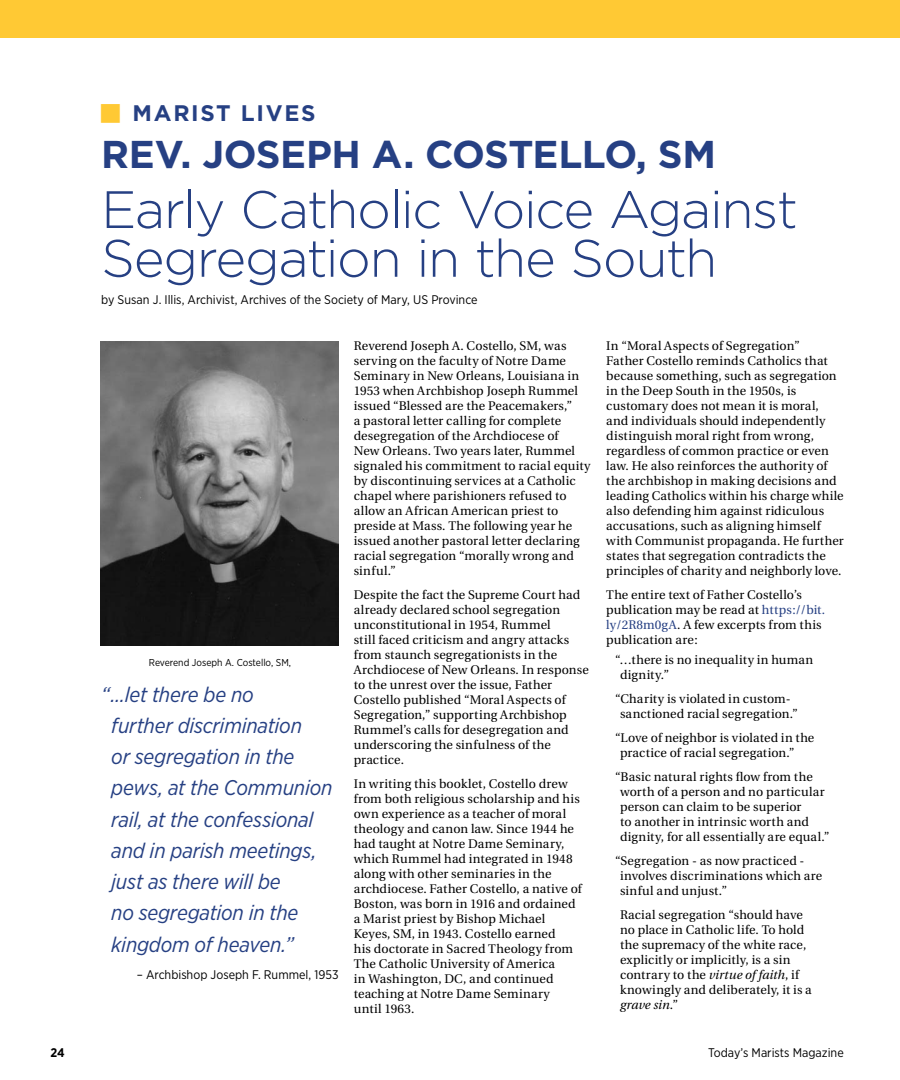
<style>
.page{position:relative;width:900px;height:1080px;background:#fff}
.page>*{position:absolute;margin:0;border:0;box-sizing:border-box;transform-origin:0 0}
.t1{font:300 52.5px/48.8px "Gotham";letter-spacing:-.03em;color:#264083}
.t2{font:700 38.75px "Gotham";letter-spacing:-.015em;color:#264083}
.t3{font:700 22.5px "Gotham";letter-spacing:.075em;color:#264083}
.t4{font:italic 21.25px/31.2px "Gotham Narrow";letter-spacing:-.01em;color:#264083}
.t5{font:12.5px/15px "Utopia";letter-spacing:.01em;color:#000}
.t6{font:12.5px "Gotham Narrow";color:#000}
.t7{font:700 12.5px "Gotham Narrow";color:#000}
.t8{font:10px "Gotham Narrow";color:#000}
.s1{color:#264083}
.s2{font-style:italic}
</style>
<div class="page">
<img style="left:101px;top:341px;width:238px;height:304px">
<div style="left:0;top:0;width:900px;height:38px;background:#ffc934"></div>
<h3 class="t3" style="left:133px;top:98px;width:184px">MARIST LIVES</h3>
<h2 class="t2" style="left:101px;top:129px;width:616px">REV. JOSEPH A. COSTELLO, SM</h2>
<h1 class="t1" style="left:101px;top:184px;width:698px">Early Catholic Voice Against<br>Segregation in the South</h1>
<p class="t6" style="left:101px;top:292px;width:378px">by Susan J. Illis, Archivist, Archives of the Society of Mary, US Province</p>
<p class="t8" style="left:149px;top:656px;width:144px">Reverend Joseph A. Costello, SM,</p>
<h3 class="t4" style="left:111px;top:678px;width:223px;text-indent:-10px">“…let there be no<br>further discrimination<br>or segregation in the pews, at the Communion rail, at the confessional and in parish meetings, just as there will be<br>no segregation in the kingdom of heaven.”</h3>
<p class="t6" style="left:137px;top:967px;width:203px">– Archbishop Joseph F. Rummel, 1953</p>
<p class="t5" style="left:354px;top:339px;width:238px">Reverend Joseph A. Costello, SM, was serving on the faculty of Notre Dame Seminary in New Orleans, Louisiana in 1953 when Archbishop Joseph Rummel issued “Blessed are the Peacemakers,”<br>a pastoral letter calling for complete desegregation of the Archdiocese of<br>New Orleans. Two years later, Rummel signaled his commitment to racial equity by discontinuing services at a Catholic chapel where parishioners refused to allow an African American priest to preside at Mass. The following year he issued another pastoral letter declaring racial segregation “morally wrong and sinful.”</p>
<p class="t5" style="left:354px;top:588px;width:237px">Despite the fact the Supreme Court had already declared school segregation unconstitutional in 1954, Rummel<br>still faced criticism and angry attacks from staunch segregationists in the Archdiocese of New Orleans. In response to the unrest over the issue, Father Costello published “Moral Aspects of Segregation,” supporting Archbishop Rummel’s calls for desegregation and underscoring the sinfulness of the practice.</p>
<p class="t5" style="left:354px;top:777px;width:230px">In writing this booklet, Costello drew from both religious scholarship and his own experience as a teacher of moral theology and canon law. Since 1944 he had taught at Notre Dame Seminary, which Rummel had integrated in 1948 along with other seminaries in the archdiocese. Father Costello, a native of Boston, was born in 1916 and ordained a Marist priest by Bishop Michael Keyes, SM, in 1943. Costello earned<br>his doctorate in Sacred Theology from The Catholic University of America<br>in Washington, DC, and continued teaching at Notre Dame Seminary<br>until 1963.</p>
<p class="t5" style="left:606px;top:339px;width:239px">In “Moral Aspects of Segregation”<br>Father Costello reminds Catholics that because something, such as segregation in the Deep South in the 1950s, is customary does not mean it is moral, and individuals should independently distinguish moral right from wrong, regardless of common practice or even law. He also reinforces the authority of the archbishop in making decisions and leading Catholics within his charge while also defending him against ridiculous accusations, such as aligning himself with Communist propaganda. He further states that segregation contradicts the principles of charity and neighborly love.</p>
<p class="t5" style="left:606px;top:588px;width:220px">The entire text of Father Costello’s publication may be read at <span class="s1">https://bit. ly/2R8m0gA</span>. A few excerpts from this publication are:</p>
<p class="t5" style="left:620px;top:652px;width:195px;text-indent:-5px">“…there is no inequality in human dignity.”</p>
<p class="t5" style="left:615px;top:691px;width:184px;text-align:center">“Charity is violated in custom&shy;sanctioned racial segregation.”</p>
<p class="t5" style="left:620px;top:730px;width:196px;text-indent:-5px">“Love of neighbor is violated in the practice of racial segregation.”</p>
<p class="t5" style="left:620px;top:769px;width:211px;text-indent:-5px">“Basic natural rights flow from the worth of a person and no particular person can claim to be superior<br>to another in intrinsic worth and dignity, for all essentially are equal.”</p>
<p class="t5" style="left:620px;top:853px;width:204px;text-indent:-5px">“Segregation - as now practiced - involves discriminations which are sinful and unjust.”</p>
<p class="t5" style="left:620px;top:907px;width:193px">Racial segregation “should have no place in Catholic life. To hold the supremacy of the white race, explicitly or implicitly, is a sin contrary to the <span class="s2">virtue of faith</span>, if knowingly and deliberately, it is a <span class="s2">grave sin</span>.”</p>
<p class="t7" style="left:50px;top:1044px;width:16px">24</p>
<p class="t6" style="left:708px;top:1045px;width:137px">Today’s Marists Magazine</p>
</div>
